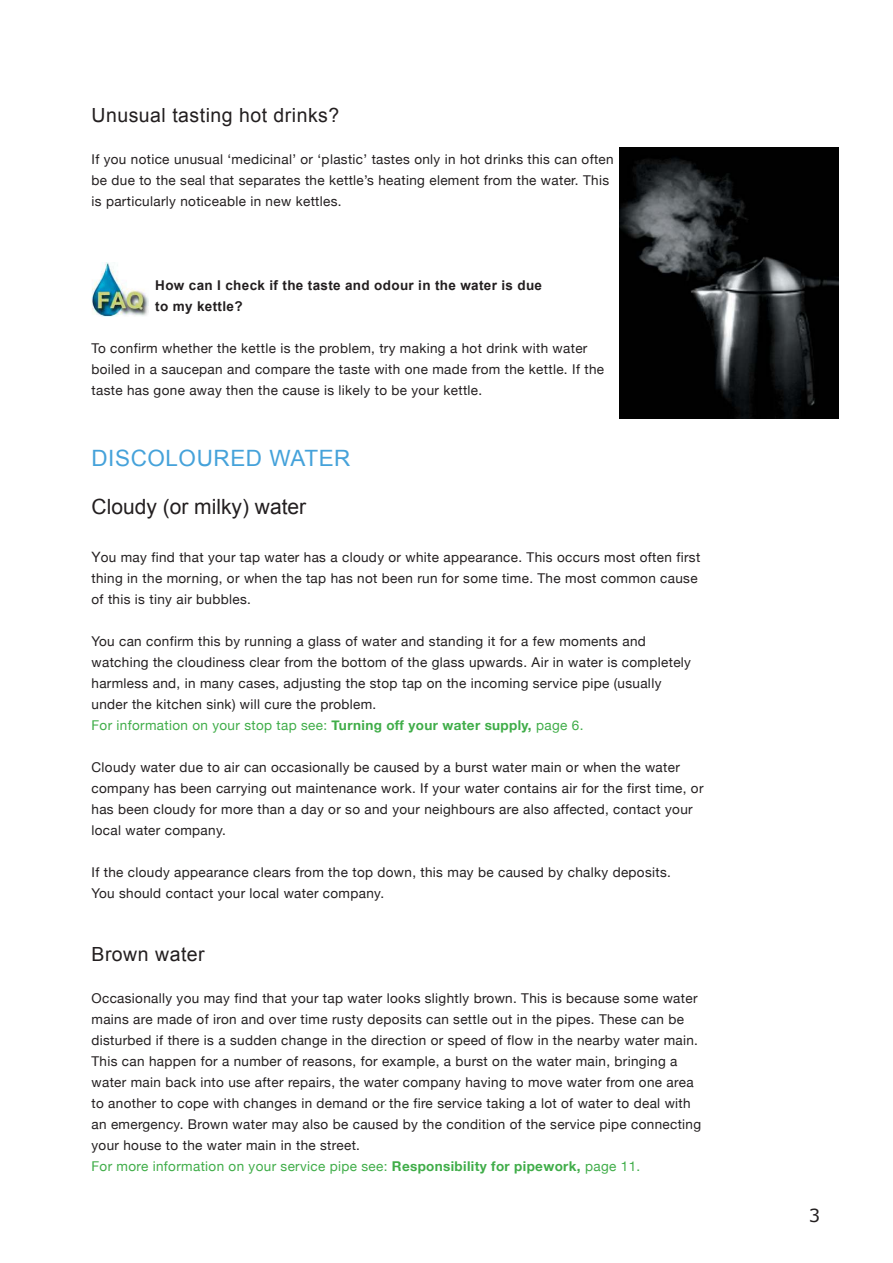
<style>
.page{position:relative;width:893px;height:1263px;background:#fff}
.page>*{position:absolute;margin:0;border:0;box-sizing:border-box;transform-origin:0 0}
.t1{font:22.5px "Arial";letter-spacing:.025em;color:#45a2da}
.t2{font:21px "Arial";color:#231f20}
.t3{font:19.5px "Arial";letter-spacing:.025em;color:#231f20}
.t4{font:18px "Verdana";color:#231f20}
.t5{font:13.5px/21px "Helvetica Neue";letter-spacing:.025em;color:#231f20}
.t6{font:700 13.5px/21px "Arial";letter-spacing:.025em;color:#231f20}
.s1{font-size:14.25px}
.s2{color:#40ad49}
.s3{font-weight:700;color:#40ad49}
</style>
<div class="page">
<img style="left:91px;top:263px;width:58px;height:54px">
<img style="left:620px;top:148px;width:219px;height:271px">
<h3 class="t3" style="left:92px;top:104px;width:249px">Unusual tasting hot drinks?</h3>
<p class="t5" style="left:92px;top:149px;width:524px">If you notice unusual ‘medicinal’ or ‘plastic’ tastes only in hot drinks this can often be due to the seal that separates the kettle’s heating element from the water. This is particularly noticeable in new kettles.</p>
<p class="t6" style="left:155px;top:275px;width:388px">How can I check if the taste and odour in the water is due to my kettle?</p>
<p class="t5" style="left:92px;top:338px;width:514px">To confirm whether the kettle is the problem, try making a hot drink with water boiled in a saucepan and compare the taste with one made from the kettle. If the taste has gone away then the cause is likely to be your kettle.</p>
<h1 class="t1" style="left:92px;top:445px;width:261px">DISCOLOURED WATER</h1>
<h2 class="t2" style="left:92px;top:495px;width:216px">Cloudy (or milky) water</h2>
<p class="t5" style="left:91px;top:546px;width:610px"><span class="s1">Y</span>ou may find that your tap water has a cloudy or white appearance. This occurs most often first thing in the morning, or when the tap has not been run for some time. The most common cause of this is tiny air bubbles.</p>
<p class="t5" style="left:91px;top:630px;width:601px">You can confirm this by running a glass of water and standing it for a few moments and watching the cloudiness clear from the bottom of the glass upwards. Air in water is completely harmless and, in many cases, adjusting the stop tap on the incoming service pipe (usually under the kitchen sink) will cure the problem.<br><span class="s2">For information on your stop tap see:</span> <span class="s3">Turning off your water supply,</span> <span class="s2">page 6.</span></p>
<p class="t5" style="left:92px;top:756px;width:613px">Cloudy water due to air can occasionally be caused by a burst water main or when the water company has been carrying out maintenance work. If your water contains air for the first time, or has been cloudy for more than a day or so and your neighbours are also affected, contact your local water company.</p>
<p class="t5" style="left:92px;top:861px;width:581px">If the cloudy appearance clears from the top down, this may be caused by chalky deposits.<br>You should contact your local water company.</p>
<h3 class="t3" style="left:92px;top:943px;width:115px">Brown water</h3>
<p class="t5" style="left:92px;top:987px;width:611px">Occasionally you may find that your tap water looks slightly brown. This is because some water mains are made of iron and over time rusty deposits can settle out in the pipes. These can be disturbed if there is a sudden change in the direction or speed of flow in the nearby water main.<br>This can happen for a number of reasons, for example, a burst on the water main, bringing a water main back into use after repairs, the water company having to move water from one area to another to cope with changes in demand or the fire service taking a lot of water to deal with an emergency. Brown water may also be caused by the condition of the service pipe connecting your house to the water main in the street.<br><span class="s2">For more information on your service pipe see:</span> <span class="s3">Responsibility for pipework,</span> <span class="s2">page 11.</span></p>
<h3 class="t4" style="left:809px;top:1204px;width:13px">3</h3>
</div>
